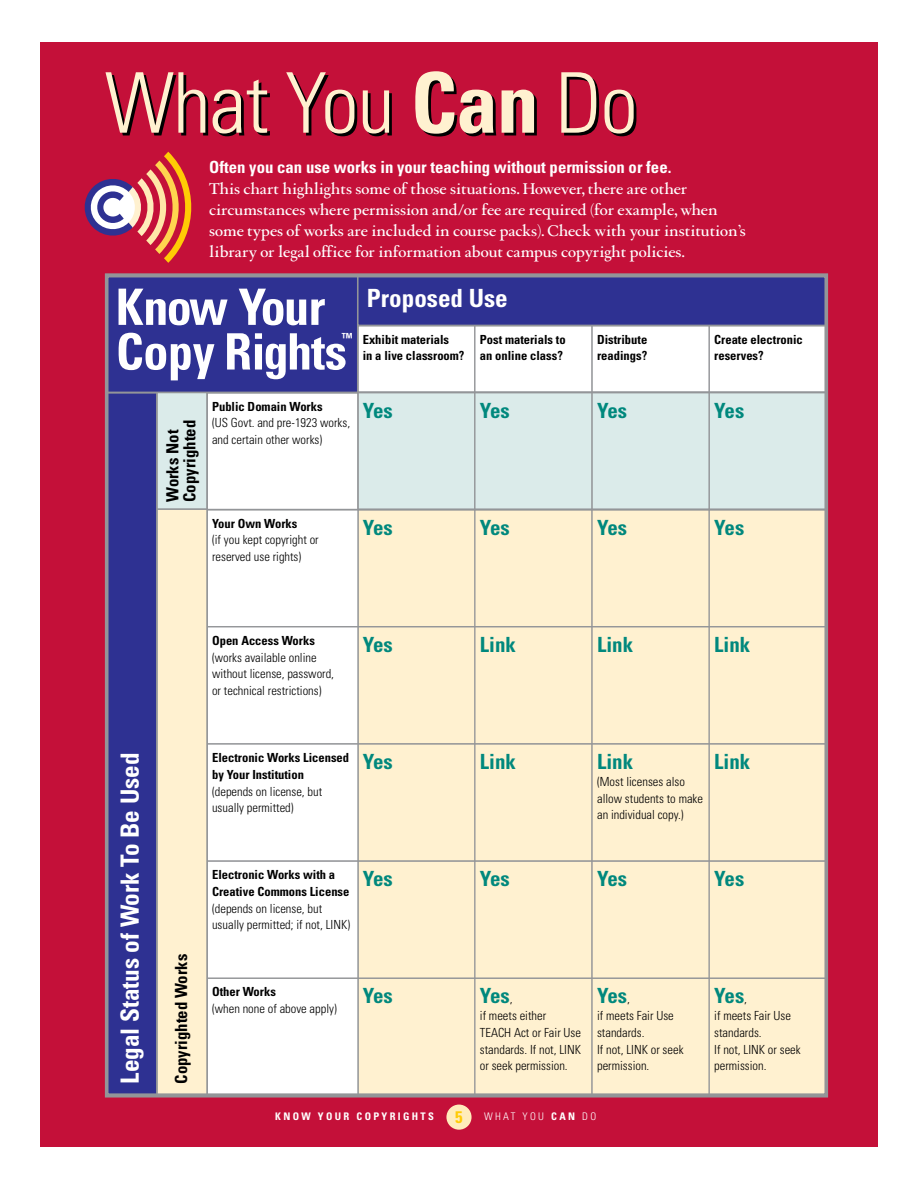
<style>
.page{position:relative;width:918px;height:1188px;background:#fff}
.page>*{position:absolute;margin:0;border:0;box-sizing:border-box;transform-origin:0 0}
.t1{font:300 condensed 83.7px "Univers LT";letter-spacing:-.015em;color:#fff1d0}
.t2{font:700 condensed 50.25px/44.7px "Univers LT";letter-spacing:-.015em;color:#fff}
.t3{font:700 condensed 25.05px "Univers LT";color:#fff}
.t4{font:700 condensed 20.85px "Univers LT";color:#00887d}
.t5{font:700 16.8px/20.9px "Augereau";color:#fff}
.t6{font:700 condensed 16.8px "Univers LT";color:#fff}
.t7{font:700 condensed 16.8px/16.8px "Univers LT";color:#000}
.t8{font:700 condensed 16.8px "Univers LT";color:#ffcb05}
.t9{font:300 condensed 12.6px/16.8px "Univers LT";color:#000}
.t10{font:700 condensed 12.6px/16.8px "Univers LT";color:#000}
.t11{font:700 condensed 12.6px "Univers LT";color:#fff}
.t12{font:700 condensed 10.5px "Univers LT";letter-spacing:.22em;color:#fff}
.t13{font:300 condensed 10.5px "Univers LT";letter-spacing:.22em;color:#fff}
.s1{font-weight:700}
.s2{font-weight:300;font-size:12.6px;color:#000}
</style>
<div class="page">
<div style="left:40px;top:42px;width:838px;height:1104px;background:#c41039"></div>
<div style="left:157px;top:393px;width:669px;height:117px;background:#dbebea"></div>
<div style="left:475px;top:510px;width:117px;height:585px;background:#fff1d0"></div>
<div style="left:475px;top:509px;width:117px;height:587px;border:1px solid #939598"></div>
<div style="left:592px;top:510px;width:117px;height:585px;background:#fff1d0"></div>
<div style="left:592px;top:509px;width:117px;height:587px;border:1px solid #939598"></div>
<div style="left:709px;top:510px;width:117px;height:585px;background:#fff1d0"></div>
<div style="left:358px;top:510px;width:117px;height:585px;background:#fff1d0"></div>
<div style="left:207px;top:392px;width:151px;height:703px;background:#fff"></div>
<div style="left:206px;top:392px;width:153px;height:704px;border:2px solid #939598"></div>
<div style="left:358px;top:325px;width:468px;height:67px;background:#fff"></div>
<div style="left:357px;top:325px;width:470px;height:68px;border:2px solid #939598"></div>
<div style="left:157px;top:626px;width:670px;height:118px;border:1px solid #939598"></div>
<div style="left:157px;top:743px;width:670px;height:118px;border:1px solid #939598"></div>
<div style="left:157px;top:861px;width:670px;height:118px;border:1px solid #939598"></div>
<div style="left:357px;top:325px;width:118px;height:185px;border:1px solid #939598"></div>
<div style="left:475px;top:325px;width:117px;height:185px;border:1px solid #939598"></div>
<div style="left:592px;top:325px;width:117px;height:185px;border:1px solid #939598"></div>
<div style="left:709px;top:325px;width:118px;height:185px;border:1px solid #939598"></div>
<div style="left:157px;top:510px;width:50px;height:585px;background:#fff1d0"></div>
<div style="left:156px;top:508px;width:52px;height:588px;border:2px solid #939598"></div>
<div style="left:107px;top:392px;width:50px;height:703px;background:#2e3192"></div>
<div style="left:106px;top:392px;width:52px;height:704px;border:2px solid #939598"></div>
<div style="left:107px;top:275px;width:251px;height:117px;background:#2e3192"></div>
<div style="left:106px;top:274px;width:252px;height:119px;border:2px solid #939598"></div>
<div style="left:358px;top:275px;width:468px;height:50px;background:#2e3192"></div>
<div style="left:357px;top:274px;width:470px;height:52px;border:2px solid #939598"></div>
<div style="left:105px;top:273px;width:723px;height:824px;border:4px solid #939598"></div>
<svg style="left:84px;top:151px;width:108px;height:112px"></svg>
<div style="left:446px;top:1105px;width:26px;height:25px;background:#ffecbb;border-radius:50%"></div>
<h1 class="t1" style="left:105px;top:53px;width:535px">What You <span class="s1">Can</span> Do</h1>
<h3 class="t6" style="left:209px;top:157px;width:464px">Often you can use works in your teaching without permission or fee.</h3>
<p class="t5" style="left:209px;top:178px;width:538px">This chart highlights some of those situations. However, there are other circumstances where permission and/or fee are required (for example, when some types of works are included in course packs). Check with your institution’s library or legal office for information about campus copyright policies.</p>
<h2 class="t2" style="left:116px;top:284px;width:233px">Know Your<br>Copy Rights</h2>
<p class="t11" style="left:342px;top:330px;width:12px">™</p>
<h3 class="t7" style="left:164px;top:502px;width:83px;rotate:-90deg">Works Not<br>Copyrighted</h3>
<p class="t10" style="left:212px;top:398px;width:112px">Public Domain Works</p>
<p class="t9" style="left:212px;top:414px;width:140px">(US Govt. and pre-1923 works, and certain other works)</p>
<p class="t10" style="left:212px;top:515px;width:87px">Your Own Works</p>
<p class="t9" style="left:212px;top:532px;width:108px">(if you kept copyright or reserved use rights)</p>
<h3 class="t3" style="left:367px;top:283px;width:142px">Proposed Use</h3>
<p class="t10" style="left:363px;top:331px;width:103px">Exhibit materials<br>in a live classroom?</p>
<p class="t10" style="left:480px;top:331px;width:87px">Post materials to an online class?</p>
<h3 class="t4" style="left:363px;top:397px;width:32px">Yes</h3>
<h3 class="t4" style="left:480px;top:397px;width:32px">Yes</h3>
<h3 class="t4" style="left:363px;top:515px;width:32px">Yes</h3>
<h3 class="t4" style="left:480px;top:515px;width:32px">Yes</h3>
<p class="t10" style="left:597px;top:331px;width:52px">Distribute readings?</p>
<h3 class="t4" style="left:597px;top:397px;width:32px">Yes</h3>
<h3 class="t4" style="left:597px;top:515px;width:32px">Yes</h3>
<p class="t10" style="left:714px;top:331px;width:90px">Create electronic reserves?</p>
<h3 class="t4" style="left:714px;top:397px;width:32px">Yes</h3>
<h3 class="t4" style="left:714px;top:515px;width:32px">Yes</h3>
<h3 class="t3" style="left:115px;top:1084px;width:332px;rotate:-90deg">Legal Status of Work To Be Used</h3>
<p class="t10" style="left:212px;top:632px;width:104px">Open Access Works</p>
<p class="t9" style="left:212px;top:649px;width:124px">(works available online without license, password, or technical restrictions)</p>
<h3 class="t4" style="left:363px;top:632px;width:32px">Yes</h3>
<h3 class="t4" style="left:480px;top:632px;width:38px">Link</h3>
<h3 class="t4" style="left:597px;top:632px;width:38px">Link</h3>
<h3 class="t4" style="left:714px;top:632px;width:38px">Link</h3>
<h3 class="t7" style="left:173px;top:1084px;width:131px;rotate:-90deg">Copyrighted Works</h3>
<p class="t10" style="left:212px;top:749px;width:139px">Electronic Works Licensed by Your Institution</p>
<p class="t9" style="left:212px;top:783px;width:112px">(depends on license, but usually permitted)</p>
<h3 class="t4" style="left:363px;top:749px;width:32px">Yes</h3>
<p class="t10" style="left:212px;top:866px;width:139px">Electronic Works with a<br>Creative Commons License</p>
<p class="t9" style="left:212px;top:900px;width:140px">(depends on license, but usually permitted; if not, LINK)</p>
<h3 class="t4" style="left:363px;top:866px;width:32px">Yes</h3>
<h3 class="t4" style="left:480px;top:749px;width:38px">Link</h3>
<h3 class="t4" style="left:480px;top:866px;width:32px">Yes</h3>
<h3 class="t4" style="left:597px;top:749px;width:38px">Link</h3>
<p class="t9" style="left:597px;top:773px;width:107px">(Most licenses also allow students to make an individual copy.)</p>
<h3 class="t4" style="left:714px;top:749px;width:38px">Link</h3>
<h3 class="t4" style="left:597px;top:866px;width:32px">Yes</h3>
<h3 class="t4" style="left:714px;top:866px;width:32px">Yes</h3>
<p class="t10" style="left:212px;top:983px;width:65px">Other Works</p>
<p class="t9" style="left:212px;top:1000px;width:126px">(when none of above apply)</p>
<h3 class="t4" style="left:363px;top:983px;width:32px">Yes</h3>
<h3 class="t4" style="left:480px;top:983px;width:34px">Yes<span class="s2">,</span></h3>
<p class="t9" style="left:480px;top:1007px;width:103px">if meets either<br>TEACH Act or Fair Use standards. If not, LINK or seek permission.</p>
<h3 class="t4" style="left:597px;top:983px;width:34px">Yes<span class="s2">,</span></h3>
<p class="t9" style="left:597px;top:1007px;width:88px">if meets Fair Use standards.<br>If not, LINK or seek permission.</p>
<h3 class="t4" style="left:714px;top:983px;width:34px">Yes<span class="s2">,</span></h3>
<p class="t9" style="left:714px;top:1007px;width:88px">if meets Fair Use standards.<br>If not, LINK or seek permission.</p>
<p class="t12" style="left:275px;top:1110px;width:160px">KNOW YOUR COPYRIGHTS</p>
<h3 class="t8" style="left:455px;top:1107px;width:9px">5</h3>
<p class="t13" style="left:484px;top:1110px;width:114px">WHAT YOU <span class="s1">CAN</span> DO</p>
</div>
